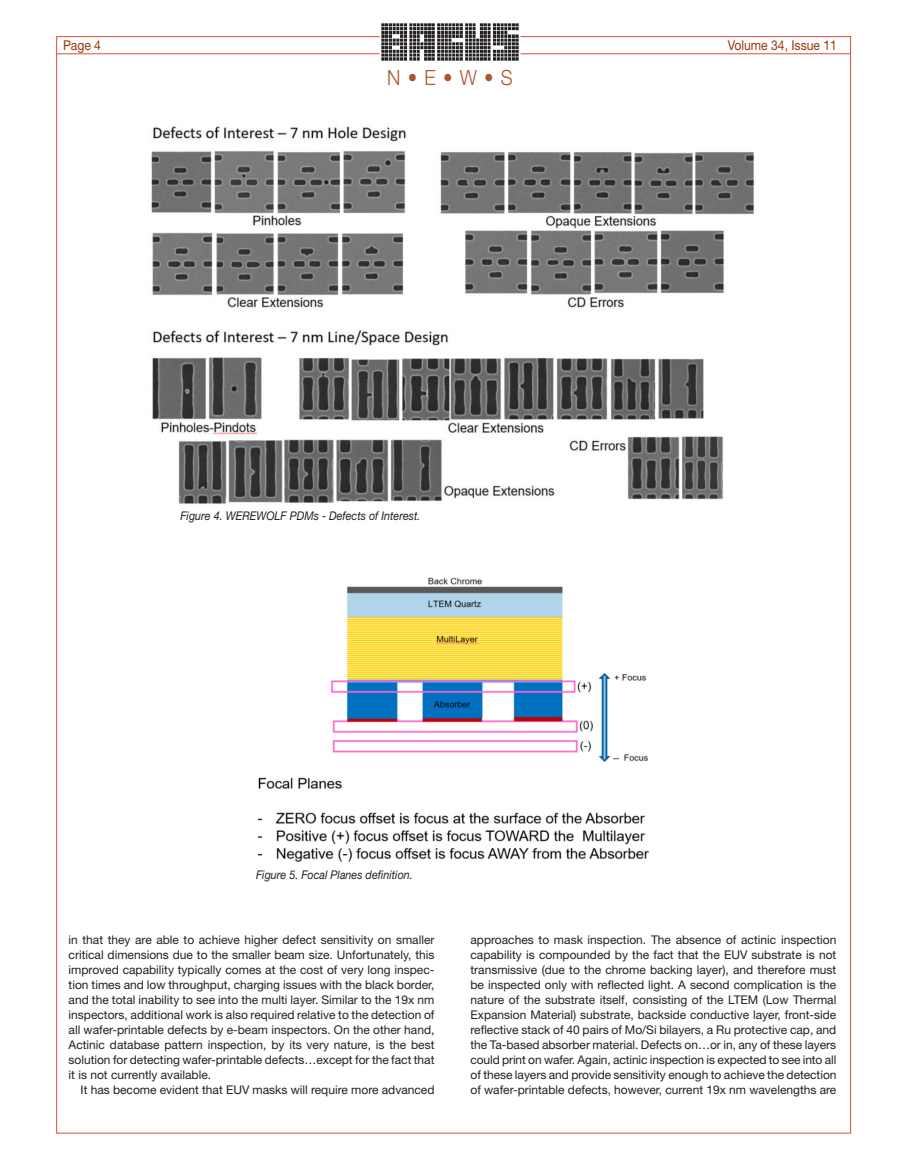
<style>
.page{position:relative;width:905px;height:1161px;background:#fff}
.page>*{position:absolute;margin:0;border:0;box-sizing:border-box;transform-origin:0 0}
.t1{font:300 21px "Helvetica Neue";color:#ad552c;scale:.9 1}
.t2{font:13.5px "Helvetica Neue";color:#9b340a;scale:.9 1}
.body{font:12px/15px "Helvetica Neue";color:#231f20;text-align:justify}
.Figs{font:italic 12px "Helvetica Neue";color:#231f20;scale:.9 1}
</style>
<div class="page">
<img style="left:151px;top:126px;width:603px;height:378px">
<img style="left:257px;top:577px;width:393px;height:285px">
<hr style="left:56px;top:53px;width:794px;height:1px;background:#de4c39">
<div style="left:380px;top:19px;width:140px;height:52px;background:#fff"></div>
<img style="left:382px;top:24px;width:137px;height:37px">
<p class="t2" style="left:63px;top:37px;width:44px">Page 4</p>
<p class="t2" style="left:727px;top:37px;width:123px">Volume 34, Issue 11</p>
<h1 class="t1" style="left:387px;top:64px;width:141px">N • E • W • S</h1>
<p class="Figs" style="left:180px;top:509px;width:268px">Figure 4. WEREWOLF PDMs - Defects of Interest.</p>
<p class="Figs" style="left:256px;top:867px;width:176px">Figure 5. Focal Planes definition.</p>
<p class="body" style="left:69px;top:933px;width:367px">in that they are able to achieve higher defect sensitivity on smaller critical dimensions due to the smaller beam size. Unfortunately, this improved capability typically comes at the cost of very long inspec&shy;tion times and low throughput, charging issues with the black border, and the total inability to see into the multi layer. Similar to the 19x nm inspectors, additional work is also required relative to the detection of all wafer-printable defects by e-beam inspectors. On the other hand, Actinic database pattern inspection, by its very nature, is the best solution for detecting wafer-printable defects…except for the fact that it is not currently available.</p>
<p class="body" style="left:81px;top:1083px;width:355px">It has become evident that EUV masks will require more advanced</p>
<p class="body" style="left:470px;top:933px;width:367px">approaches to mask inspection. The absence of actinic inspection capability is compounded by the fact that the EUV substrate is not transmissive (due to the chrome backing layer), and therefore must be inspected only with reflected light. A second complication is the nature of the substrate itself, consisting of the LTEM (Low Thermal Expansion Material) substrate, backside conductive layer, front-side reflective stack of 40 pairs of Mo/Si bilayers, a Ru protective cap, and the Ta-based absorber material. Defects on…or in, any of these layers could print on wafer. Again, actinic inspection is expected to see into all of these layers and provide sensitivity enough to achieve the detection of wafer-printable defects, however, current 19x nm wavelengths are</p>
</div>
